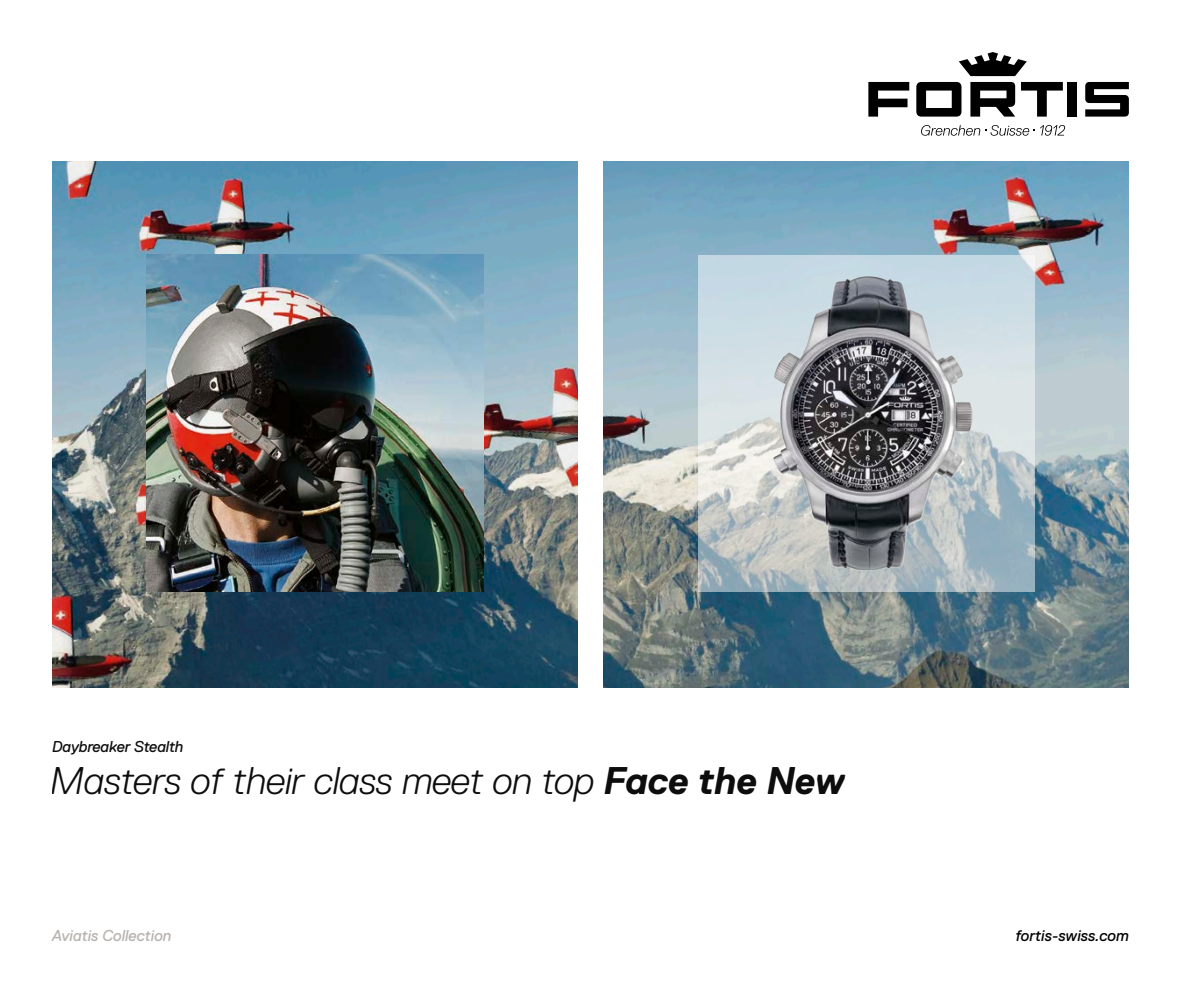
<style>
.page{position:relative;width:1181px;height:993px;background:#fff}
.page>*{position:absolute;margin:0;border:0;box-sizing:border-box;transform-origin:0 0}
.t1{font:italic 300 38.5px "Replica";letter-spacing:-.01em;color:#000}
.t2{font:italic 15.75px "Replica";letter-spacing:-.01em;color:#000}
.t3{font:italic 15.75px "Replica";color:#b8b2ad}
.s1{font-weight:700}
</style>
<div class="page">
<div style="left:1067px;top:82px;width:10px;height:35px;background:#000"></div>
<svg style="left:1021px;top:82px;width:42px;height:35px"></svg>
<svg style="left:868px;top:82px;width:41px;height:35px"></svg>
<svg style="left:916px;top:82px;width:45px;height:35px"></svg>
<svg style="left:970px;top:82px;width:45px;height:35px"></svg>
<svg style="left:1085px;top:82px;width:44px;height:35px"></svg>
<svg style="left:959px;top:52px;width:67px;height:24px"></svg>
<svg style="left:921px;top:125px;width:144px;height:11px"></svg>
<img style="left:52px;top:162px;width:525px;height:525px">
<img style="left:603px;top:162px;width:526px;height:525px">
<img style="left:146px;top:255px;width:337px;height:336px">
<svg style="left:698px;top:255px;width:336px;height:336px"></svg>
<img style="left:761px;top:264px;width:222px;height:327px">
<p class="t2" style="left:52px;top:737px;width:133px">Daybreaker Stealth</p>
<p class="t1" style="left:51px;top:758px;width:796px">Masters of their class meet on top <span class="s1">Face the New</span></p>
<p class="t3" style="left:52px;top:926px;width:121px">Aviatis Collection</p>
<p class="t2" style="left:1015px;top:926px;width:115px">fortis-swiss.com</p>
</div>
